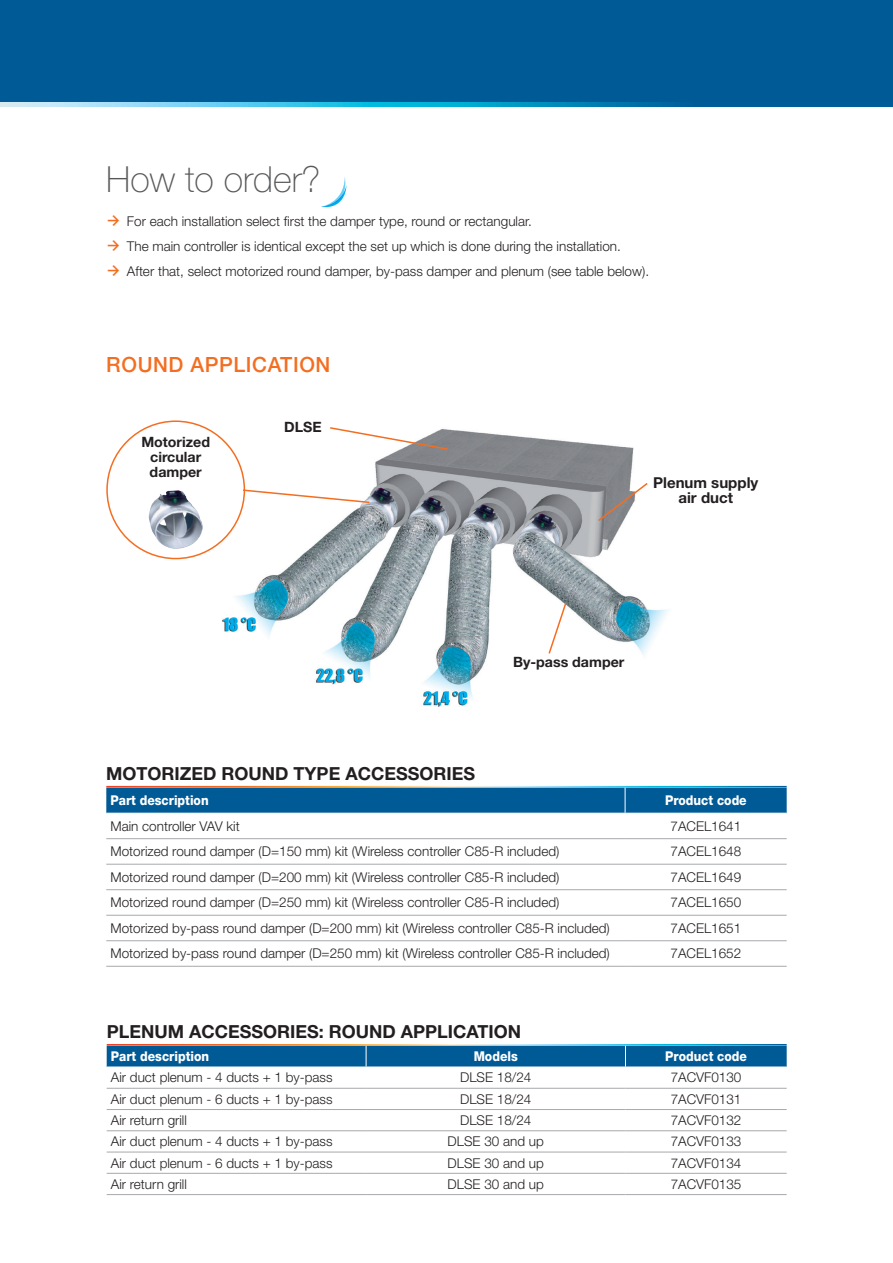
<style>
.page{position:relative;width:893px;height:1263px;background:#fff}
.page>*{position:absolute;margin:0;border:0;box-sizing:border-box;transform-origin:0 0}
.t1{font:100 36px "Helvetica Neue LT Std";color:#57585a}
.t2{font:500 21px "Helvetica Neue LT Std";letter-spacing:.03em;color:#f36e21}
.t3{font:700 18px "Helvetica Neue";color:#231f20}
.t4{font:700 15px/15px "Helvetica Neue";color:#231f20;text-align:center}
.t5{font:700 14.25px/15px "Helvetica Neue";color:#231f20;text-align:center}
.t6{font:300 13.5px/25.2px "Helvetica Neue LT Std";color:#231f20}
.t7{font:800 13.5px "Helvetica Neue LT Std";color:#fff;scale:.9 1}
.s1{font-family:"Flesh Plain";font-weight:400;font-size:15px;color:#f36e21}
</style>
<div class="page">
<div style="left:0;top:0;width:893px;height:104px;background:#005a96"></div>
<svg style="left:0;top:102px;width:892px;height:4px;background:#32a1cb"></svg>
<svg style="left:321px;top:177px;width:26px;height:31px"></svg>
<hr style="left:107px;top:1088px;width:259px;height:1px;background:#a8a9ad">
<hr style="left:366px;top:1088px;width:259px;height:1px;background:#a8a9ad">
<hr style="left:625px;top:1088px;width:162px;height:1px;background:#a8a9ad">
<hr style="left:107px;top:1109px;width:259px;height:1px;background:#a8a9ad">
<hr style="left:366px;top:1109px;width:259px;height:1px;background:#a8a9ad">
<hr style="left:625px;top:1109px;width:162px;height:1px;background:#a8a9ad">
<hr style="left:107px;top:1130px;width:259px;height:1px;background:#a8a9ad">
<hr style="left:107px;top:1152px;width:259px;height:1px;background:#a8a9ad">
<hr style="left:107px;top:1173px;width:259px;height:1px;background:#a8a9ad">
<hr style="left:107px;top:1194px;width:259px;height:1px;background:#a8a9ad">
<hr style="left:366px;top:1130px;width:259px;height:1px;background:#a8a9ad">
<hr style="left:625px;top:1130px;width:162px;height:1px;background:#a8a9ad">
<hr style="left:366px;top:1152px;width:259px;height:1px;background:#a8a9ad">
<hr style="left:625px;top:1152px;width:162px;height:1px;background:#a8a9ad">
<hr style="left:366px;top:1173px;width:259px;height:1px;background:#a8a9ad">
<hr style="left:625px;top:1173px;width:162px;height:1px;background:#a8a9ad">
<hr style="left:366px;top:1194px;width:259px;height:1px;background:#a8a9ad">
<hr style="left:625px;top:1194px;width:162px;height:1px;background:#a8a9ad">
<div style="left:107px;top:1046px;width:680px;height:21px;background:#005a96"></div>
<hr style="left:107px;top:1066px;width:259px;height:1px;background:#fff">
<div style="left:106px;top:788px;width:681px;height:25px;background:#005a96"></div>
<hr style="left:106px;top:838px;width:519px;height:1px;background:#a8a9ad">
<hr style="left:625px;top:838px;width:162px;height:1px;background:#a8a9ad">
<hr style="left:106px;top:864px;width:519px;height:1px;background:#a8a9ad">
<hr style="left:625px;top:864px;width:162px;height:1px;background:#a8a9ad">
<hr style="left:106px;top:966px;width:519px;height:1px;background:#a8a9ad">
<hr style="left:106px;top:889px;width:519px;height:1px;background:#a8a9ad">
<hr style="left:625px;top:889px;width:162px;height:1px;background:#a8a9ad">
<hr style="left:106px;top:915px;width:519px;height:1px;background:#a8a9ad">
<hr style="left:625px;top:915px;width:162px;height:1px;background:#a8a9ad">
<hr style="left:106px;top:940px;width:519px;height:1px;background:#a8a9ad">
<hr style="left:625px;top:940px;width:162px;height:1px;background:#a8a9ad">
<hr style="left:625px;top:966px;width:162px;height:1px;background:#a8a9ad">
<img style="left:164px;top:423px;width:505px;height:284px">
<svg style="left:597px;top:481px;width:52px;height:42px"></svg>
<svg style="left:241px;top:488px;width:130px;height:16px"></svg>
<svg style="left:328px;top:426px;width:122px;height:25px"></svg>
<img style="left:148px;top:490px;width:55px;height:59px">
<svg style="left:547px;top:601px;width:21px;height:54px"></svg>
<h1 class="t1" style="left:106px;top:159px;width:216px">How to order?</h1>
<p class="t6" style="left:106px;top:208px;width:544px"><span class="s1">q</span> For each installation select first the damper type, round or rectangular.<br><span class="s1">q</span> The main controller is identical except the set up which is done during the installation.<br><span class="s1">q</span> After that, select motorized round damper, by-pass damper and plenum (see table below).</p>
<h2 class="t2" style="left:106px;top:352px;width:226px">ROUND APPLICATION</h2>
<p class="t5" style="left:141px;top:434px;width:70px">Motorized circular damper</p>
<p class="t5" style="left:284px;top:419px;width:39px">DLSE</p>
<p class="t4" style="left:653px;top:475px;width:107px">Plenum supply air duct</p>
<p class="t5" style="left:513px;top:654px;width:113px">By-pass damper</p>
<h3 class="t3" style="left:106px;top:762px;width:370px">MOTORIZED ROUND TYPE ACCESSORIES</h3>
<p class="t7" style="left:111px;top:792px;width:111px">Part description</p>
<p class="t7" style="left:665px;top:792px;width:92px">Product code</p>
<p class="t6" style="left:111px;top:813px;width:131px">Main controller VAV kit</p>
<p class="t6" style="left:670px;top:813px;width:72px">7ACEL1641</p>
<p class="t6" style="left:111px;top:838px;width:450px">Motorized round damper (D=150 mm) kit (Wireless controller C85-R included)</p>
<p class="t6" style="left:670px;top:838px;width:72px">7ACEL1648</p>
<p class="t6" style="left:111px;top:864px;width:450px">Motorized round damper (D=200 mm) kit (Wireless controller C85-R included)</p>
<p class="t6" style="left:670px;top:864px;width:72px">7ACEL1649</p>
<p class="t6" style="left:111px;top:890px;width:450px">Motorized round damper (D=250 mm) kit (Wireless controller C85-R included)</p>
<p class="t6" style="left:670px;top:890px;width:72px">7ACEL1650</p>
<p class="t6" style="left:111px;top:915px;width:501px">Motorized by-pass round damper (D=200 mm) kit (Wireless controller C85-R included)</p>
<p class="t6" style="left:670px;top:915px;width:72px">7ACEL1651</p>
<p class="t6" style="left:111px;top:941px;width:501px">Motorized by-pass round damper (D=250 mm) kit (Wireless controller C85-R included)</p>
<p class="t6" style="left:670px;top:941px;width:72px">7ACEL1652</p>
<h3 class="t3" style="left:107px;top:1020px;width:416px">PLENUM ACCESSORIES: ROUND APPLICATION</h3>
<p class="t7" style="left:111px;top:1048px;width:111px">Part description</p>
<p class="t7" style="left:474px;top:1048px;width:51px">Models</p>
<p class="t7" style="left:665px;top:1048px;width:92px">Product code</p>
<p class="t6" style="left:111px;top:1065px;width:223px">Air duct plenum - 4 ducts + 1 by-pass</p>
<p class="t6" style="left:460px;top:1065px;width:73px">DLSE 18/24</p>
<p class="t6" style="left:671px;top:1065px;width:72px">7ACVF0130</p>
<p class="t6" style="left:111px;top:1086px;width:223px">Air duct plenum - 6 ducts + 1 by-pass</p>
<p class="t6" style="left:460px;top:1086px;width:73px">DLSE 18/24</p>
<p class="t6" style="left:671px;top:1086px;width:72px">7ACVF0131</p>
<p class="t6" style="left:111px;top:1107px;width:78px">Air return grill</p>
<p class="t6" style="left:460px;top:1107px;width:73px">DLSE 18/24</p>
<p class="t6" style="left:671px;top:1107px;width:72px">7ACVF0132</p>
<p class="t6" style="left:111px;top:1128px;width:223px">Air duct plenum - 4 ducts + 1 by-pass</p>
<p class="t6" style="left:448px;top:1128px;width:98px">DLSE 30 and up</p>
<p class="t6" style="left:671px;top:1128px;width:72px">7ACVF0133</p>
<p class="t6" style="left:111px;top:1150px;width:223px">Air duct plenum - 6 ducts + 1 by-pass</p>
<p class="t6" style="left:448px;top:1150px;width:98px">DLSE 30 and up</p>
<p class="t6" style="left:671px;top:1150px;width:72px">7ACVF0134</p>
<p class="t6" style="left:111px;top:1171px;width:78px">Air return grill</p>
<p class="t6" style="left:448px;top:1171px;width:98px">DLSE 30 and up</p>
<p class="t6" style="left:671px;top:1171px;width:72px">7ACVF0135</p>
</div>
